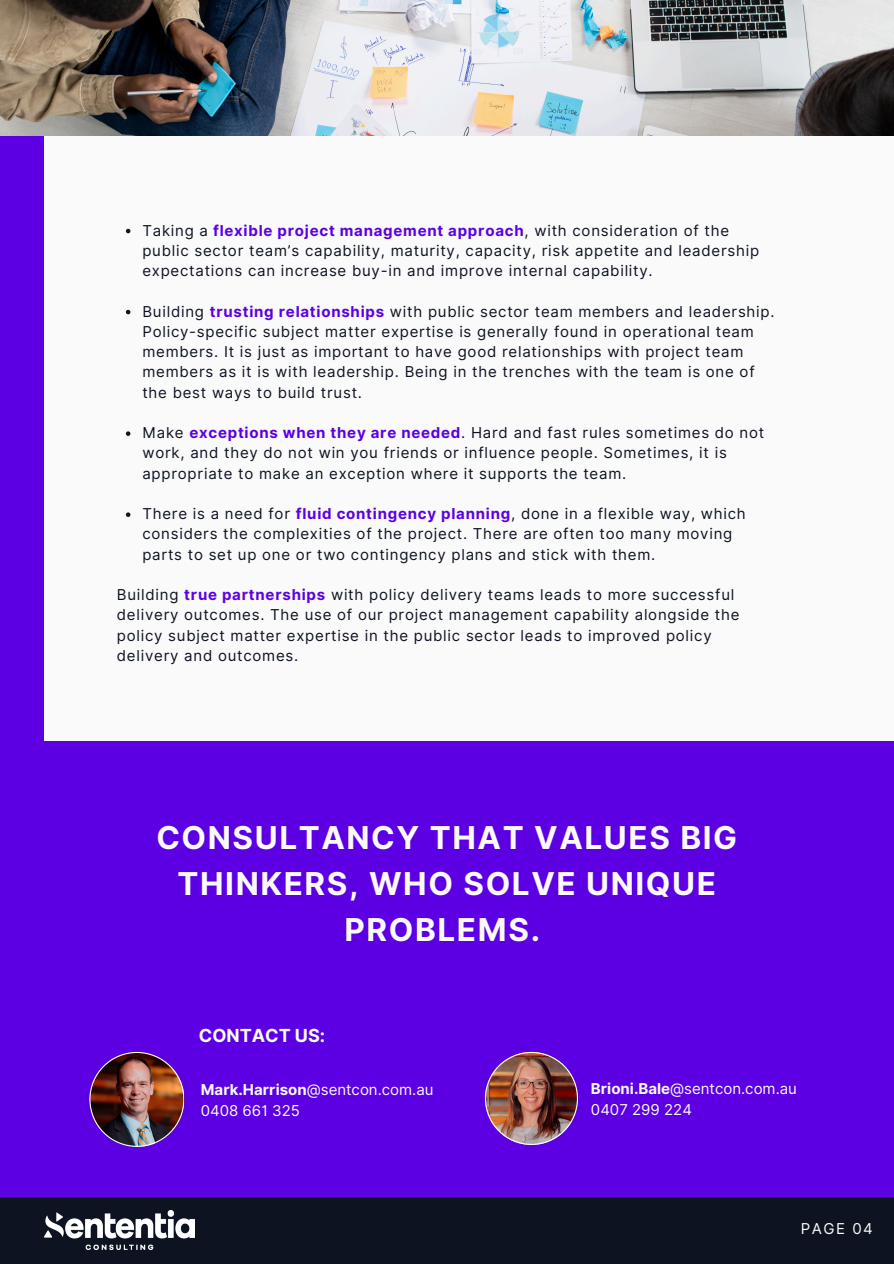
<style>
.page{position:relative;width:894px;height:1264px;background:#fff}
.page>*{position:absolute;margin:0;border:0;box-sizing:border-box;transform-origin:0 0}
.t1{font:700 31.5px/46.2px "Inter";letter-spacing:.05em;color:#fafafa;text-align:center}
.t2{font:700 18px "Inter";color:#fff}
.t3{font:15px/20.2px "Inter";letter-spacing:.05em;color:#0d1321}
.t4{font:15px "Inter";color:#fafafa}
.s1{font-weight:700;color:#5c00e3}
.s2{font-weight:700}
</style>
<div class="page">
<div style="left:0;top:0;width:893px;height:1263px;background:#fafafa"></div>
<div style="left:0;top:741px;width:893px;height:522px;background:#5c00e3"></div>
<img style="left:89px;top:1051px;width:95px;height:95px">
<img style="left:485px;top:1051px;width:93px;height:93px">
<div style="left:0;top:123px;width:44px;height:1140px;background:#5c00e3"></div>
<div style="left:0;top:1197px;width:893px;height:66px;background:#0d1321"></div>
<svg style="left:126px;top:229px;width:4px;height:4px"></svg>
<svg style="left:126px;top:310px;width:4px;height:4px"></svg>
<svg style="left:126px;top:431px;width:4px;height:5px"></svg>
<svg style="left:126px;top:512px;width:4px;height:5px"></svg>
<img style="left:44px;top:1210px;width:150px;height:39px">
<img style="left:0;top:0;width:893px;height:135px">
<p class="t3" style="left:142px;top:220px;width:618px">Taking a <span class="s1">flexible project management approach</span>, with consideration of the public sector team’s capability, maturity, capacity, risk appetite and leadership expectations can increase buy-in and improve internal capability.</p>
<p class="t3" style="left:142px;top:301px;width:633px">Building <span class="s1">trusting relationships</span> with public sector team members and leadership.<br>Policy-specific subject matter expertise is generally found in operational team members. It is just as important to have good relationships with project team members as it is with leadership. Being in the trenches with the team is one of the best ways to build trust.</p>
<p class="t3" style="left:142px;top:422px;width:623px">Make <span class="s1">exceptions when they are needed</span>. Hard and fast rules sometimes do not work, and they do not win you friends or influence people. Sometimes, it is appropriate to make an exception where it supports the team.</p>
<p class="t3" style="left:142px;top:503px;width:604px">There is a need for <span class="s1">fluid contingency planning</span>, done in a flexible way, which considers the complexities of the project. There are often too many moving parts to set up one or two contingency plans and stick with them.</p>
<p class="t3" style="left:117px;top:584px;width:624px">Building <span class="s1">true partnerships</span> with policy delivery teams leads to more successful delivery outcomes. The use of our project management capability alongside the policy subject matter expertise in the public sector leads to improved policy delivery and outcomes.</p>
<p class="t1" style="left:156px;top:814px;width:582px">CONSULTANCY THAT VALUES BIG<br>THINKERS, WHO SOLVE UNIQUE<br>PROBLEMS.</p>
<h2 class="t2" style="left:199px;top:1024px;width:128px">CONTACT US:</h2>
<p class="t4" style="left:201px;top:1080px;width:234px"><span class="s2">Mark.Harrison</span>@sentcon.com.au</p>
<p class="t4" style="left:201px;top:1101px;width:101px">0408 661 325</p>
<p class="t4" style="left:590px;top:1079px;width:207px"><span class="s2">Brioni.Bale</span>@sentcon.com.au</p>
<p class="t4" style="left:590px;top:1100px;width:102px">0407 299 224</p>
<h3 class="t4" style="left:800px;top:1218px;width:73px">PAGE 04</h3>
</div>
